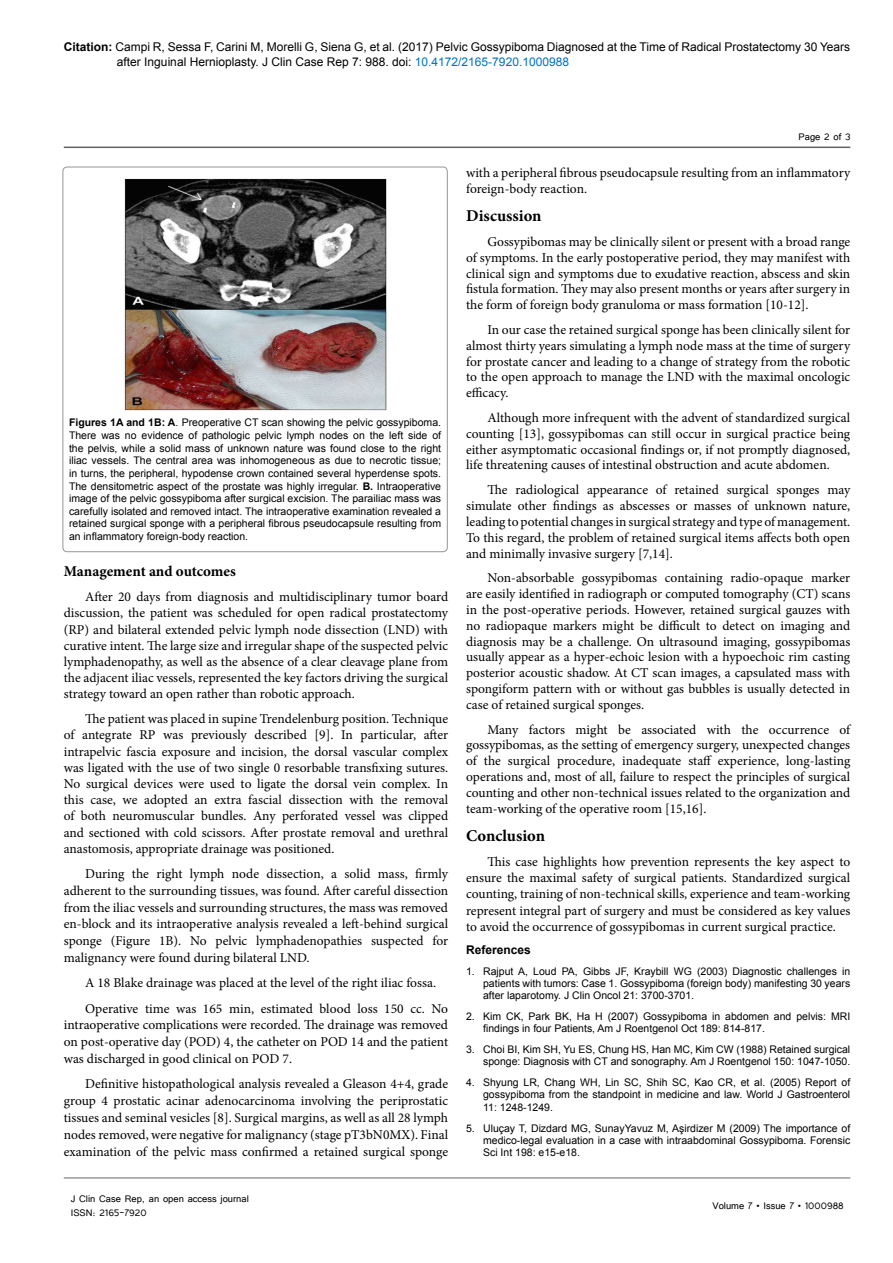
<style>
.page{position:relative;width:893px;height:1263px;background:#fff}
.page>*{position:absolute;margin:0;border:0;box-sizing:border-box;transform-origin:0 0}
.t1{font:700 16.5px "Minion Pro";color:#000}
.t2{font:700 15px "Minion Pro";letter-spacing:-.005em;color:#000}
.t3{font:13.5px/15.9px "Minion Pro";color:#000;text-align:justify}
.t4{font:12px/14.4px "Arial";color:#000}
.t5{font:12px/14.4px "Tunga";color:#000}
.t6{font:700 12px "Arial";color:#000}
.t7{font:10.5px/12.6px "Arial";color:#000;text-align:justify}
.s1{font-weight:700}
.s2{color:#0072bc}
</style>
<div class="page">
<hr style="left:64px;top:147px;width:786px;height:1px;background:#636466">
<hr style="left:64px;top:1178px;width:786px;height:1px;background:#636466">
<div style="left:63px;top:167px;width:384px;height:385px;border:1px solid #939598;border-radius:4px"></div>
<img style="left:124px;top:179px;width:262px;height:231px">
<p class="t4" style="left:117px;top:40px;width:735px;text-indent:-53px"><span class="s1">Citation:</span> Campi R, Sessa F, Carini M, Morelli G, Siena G, et al. (2017) Pelvic Gossypiboma Diagnosed at the Time of Radical Prostatectomy 30 Years after Inguinal Hernioplasty. J Clin Case Rep 7: 988. doi: <span class="s2">10.4172/2165-7920.1000988</span></p>
<p class="t7" style="left:69px;top:417px;width:374px"><span class="s1">Figures 1A and 1B: A</span>. Preoperative CT scan showing the pelvic gossypiboma.<br>There was no evidence of pathologic pelvic lymph nodes on the left side of the pelvis, while a solid mass of unknown nature was found close to the right iliac vessels. The central area was inhomogeneous as due to necrotic tissue; in turns, the peripheral, hypodense crown contained several hyperdense spots.<br>The densitometric aspect of the prostate was highly irregular. <span class="s1">B.</span> Intraoperative image of the pelvic gossypiboma after surgical excision. The parailiac mass was carefully isolated and removed intact. The intraoperative examination revealed a retained surgical sponge with a peripheral fibrous pseudocapsule resulting from an inflammatory foreign-body reaction.</p>
<p class="t2" style="left:64px;top:561px;width:174px">Management and outcomes</p>
<p class="t3" style="left:64px;top:589px;width:386px;text-indent:21px">After 20 days from diagnosis and multidisciplinary tumor board discussion, the patient was scheduled for open radical prostatectomy (RP) and bilateral extended pelvic lymph node dissection (LND) with curative intent. The large size and irregular shape of the suspected pelvic lymphadenopathy, as well as the absence of a clear cleavage plane from the adjacent iliac vessels, represented the key factors driving the surgical strategy toward an open rather than robotic approach.</p>
<p class="t3" style="left:64px;top:711px;width:386px;text-indent:21px">The patient was placed in supine Trendelenburg position. Technique of antegrate RP was previously described [9]. In particular, after intrapelvic fascia exposure and incision, the dorsal vascular complex was ligated with the use of two single 0 resorbable transfixing sutures.<br>No surgical devices were used to ligate the dorsal vein complex. In this case, we adopted an extra fascial dissection with the removal of both neuromuscular bundles. Any perforated vessel was clipped and sectioned with cold scissors. After prostate removal and urethral anastomosis, appropriate drainage was positioned.</p>
<p class="t3" style="left:64px;top:865px;width:386px;line-height:16.8px;text-indent:21px">During the right lymph node dissection, a solid mass, firmly adherent to the surrounding tissues, was found. After careful dissection from the iliac vessels and surrounding structures, the mass was removed en-block and its intraoperative analysis revealed a left-behind surgical sponge (Figure 1B). No pelvic lymphadenopathies suspected for malignancy were found during bilateral LND.</p>
<p class="t3" style="left:85px;top:970px;width:365px;line-height:25.3px">A 18 Blake drainage was placed at the level of the right iliac fossa.<br>Operative time was 165 min, estimated blood loss 150 cc. No</p>
<p class="t3" style="left:64px;top:1017px;width:386px;line-height:16.8px">intraoperative complications were recorded. The drainage was removed on post-operative day (POD) 4, the catheter on POD 14 and the patient was discharged in good clinical on POD 7.</p>
<p class="t3" style="left:64px;top:1076px;width:386px;line-height:16.8px;text-indent:21px">Definitive histopathological analysis revealed a Gleason 4+4, grade group 4 prostatic acinar adenocarcinoma involving the periprostatic tissues and seminal vesicles [8]. Surgical margins, as well as all 28 lymph nodes removed, were negative for malignancy (stage pT3bN0MX). Final examination of the pelvic mass confirmed a retained surgical sponge</p>
<p class="t5" style="left:71px;top:1190px;width:180px">J Clin Case Rep, an open access journal<br>ISSN: 2165-7920</p>
<p class="t5" style="left:799px;top:128px;width:53px">Page 2 of 3</p>
<p class="t3" style="left:466px;top:164px;width:386px">with a peripheral fibrous pseudocapsule resulting from an inflammatory foreign-body reaction.</p>
<p class="t1" style="left:466px;top:204px;width:77px">Discussion</p>
<p class="t3" style="left:466px;top:233px;width:386px;text-indent:21px">Gossypibomas may be clinically silent or present with a broad range of symptoms. In the early postoperative period, they may manifest with clinical sign and symptoms due to exudative reaction, abscess and skin fistula formation. They may also present months or years after surgery in the form of foreign body granuloma or mass formation [10-12].</p>
<p class="t3" style="left:466px;top:322px;width:386px;text-indent:21px">In our case the retained surgical sponge has been clinically silent for almost thirty years simulating a lymph node mass at the time of surgery for prostate cancer and leading to a change of strategy from the robotic to the open approach to manage the LND with the maximal oncologic efficacy.</p>
<p class="t3" style="left:466px;top:410px;width:386px;text-indent:21px">Although more infrequent with the advent of standardized surgical counting [13], gossypibomas can still occur in surgical practice being either asymptomatic occasional findings or, if not promptly diagnosed, life threatening causes of intestinal obstruction and acute abdomen.</p>
<p class="t3" style="left:466px;top:482px;width:386px;text-indent:21px">The radiological appearance of retained surgical sponges may simulate other findings as abscesses or masses of unknown nature, leading to potential changes in surgical strategy and type of management.<br>To this regard, the problem of retained surgical items affects both open and minimally invasive surgery [7,14].</p>
<p class="t3" style="left:466px;top:570px;width:386px;text-indent:21px">Non-absorbable gossypibomas containing radio-opaque marker are easily identified in radiograph or computed tomography (CT) scans in the post-operative periods. However, retained surgical gauzes with no radiopaque markers might be difficult to detect on imaging and diagnosis may be a challenge. On ultrasound imaging, gossypibomas usually appear as a hyper-echoic lesion with a hypoechoic rim casting posterior acoustic shadow. At CT scan images, a capsulated mass with spongiform pattern with or without gas bubbles is usually detected in case of retained surgical sponges.</p>
<p class="t3" style="left:466px;top:721px;width:386px;text-indent:21px">Many factors might be associated with the occurrence of gossypibomas, as the setting of emergency surgery, unexpected changes of the surgical procedure, inadequate staff experience, long-lasting operations and, most of all, failure to respect the principles of surgical counting and other non-technical issues related to the organization and team-working of the operative room [15,16].</p>
<p class="t1" style="left:466px;top:824px;width:81px">Conclusion</p>
<p class="t3" style="left:466px;top:854px;width:386px;text-indent:21px">This case highlights how prevention represents the key aspect to ensure the maximal safety of surgical patients. Standardized surgical counting, training of non-technical skills, experience and team-working represent integral part of surgery and must be considered as key values to avoid the occurrence of gossypibomas in current surgical practice.</p>
<p class="t6" style="left:466px;top:941px;width:66px">References</p>
<p class="t7" style="left:483px;top:965px;width:369px;text-indent:-17px">1. Rajput A, Loud PA, Gibbs JF, Kraybill WG (2003) Diagnostic challenges in patients with tumors: Case 1. Gossypiboma (foreign body) manifesting 30 years after laparotomy. J Clin Oncol 21: 3700-3701.</p>
<p class="t7" style="left:483px;top:1010px;width:369px;text-indent:-17px">2. Kim CK, Park BK, Ha H (2007) Gossypiboma in abdomen and pelvis: MRI findings in four Patients, Am J Roentgenol Oct 189: 814-817.</p>
<p class="t7" style="left:466px;top:1043px;width:386px;text-align:right">3. Choi BI, Kim SH, Yu ES, Chung HS, Han MC, Kim CW (1988) Retained surgical sponge: Diagnosis with CT and sonography. Am J Roentgenol 150: 1047-1050.</p>
<p class="t7" style="left:483px;top:1076px;width:369px;text-indent:-17px">4. Shyung LR, Chang WH, Lin SC, Shih SC, Kao CR, et al. (2005) Report of gossypiboma from the standpoint in medicine and law. World J Gastroenterol 11: 1248-1249.</p>
<p class="t7" style="left:483px;top:1122px;width:369px;text-indent:-17px">5. Uluçay T, Dizdard MG, SunayYavuz M, Aşirdizer M (2009) The importance of medico-legal evaluation in a case with intraabdominal Gossypiboma. Forensic Sci Int 198: e15-e18.</p>
<p class="t5" style="left:712px;top:1197px;width:133px">Volume 7 • Issue 7 • 1000988</p>
</div>
